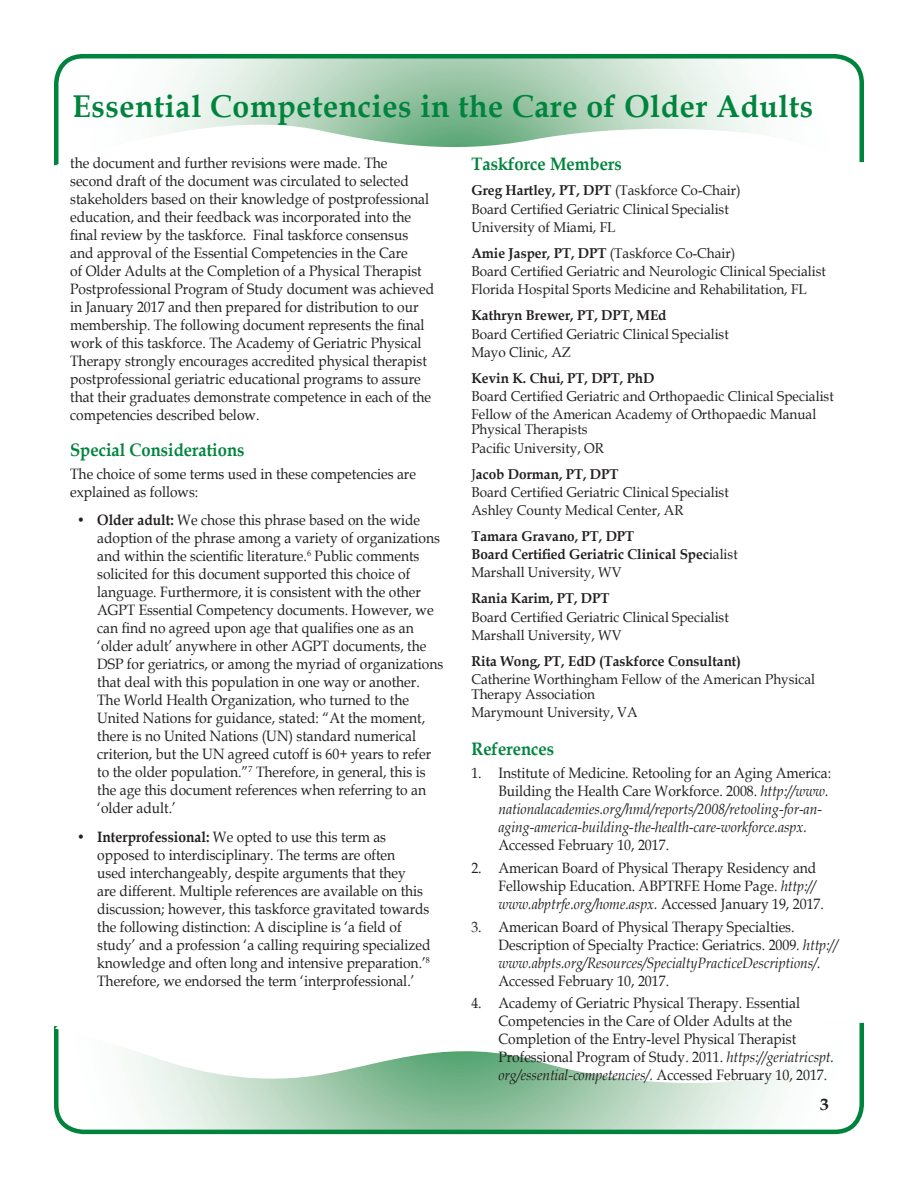
<style>
.page{position:relative;width:918px;height:1188px;background:#fff}
.page>*{position:absolute;margin:0;border:0;box-sizing:border-box;transform-origin:0 0}
.t1{font:700 31.5px "Book Antiqua";letter-spacing:.02em;color:#00843d;scale:.96 1}
.t2{font:700 18px "Book Antiqua";color:#00843d;scale:.92 1}
.t3{font:700 16.5px "Book Antiqua";color:#231f20;scale:1.1 1}
.t4{font:15px/18px "Book Antiqua";color:#231f20;scale:.92 1}
.t5{font:italic 15px/18px "Book Antiqua";color:#231f20;scale:.92 1}
.t6{font:14.25px/18.3px "Book Antiqua";color:#231f20;scale:.95 1}
.t7{font:700 14.25px/18.3px "Book Antiqua";color:#231f20;scale:.95 1}
.s1{font-weight:700}
.s2{font-weight:400}
.s3{font-style:normal}
.s4{font-style:italic}
</style>
<div class="page">
<svg style="left:54px;top:1022px;width:810px;height:113px"></svg>
<svg style="left:55px;top:1022px;width:804px;height:67px"></svg>
<svg style="left:54px;top:54px;width:810px;height:112px"></svg>
<svg style="left:55px;top:118px;width:806px;height:48px"></svg>
<h1 class="t1" style="left:72px;top:85px;width:773px">Essential Competencies in the Care of Older Adults</h1>
<p class="t4" style="left:70px;top:153px;width:397px">the document and further revisions were made. The<br>second draft of the document was circulated to selected stakeholders based on their knowledge of postprofessional education, and their feedback was incorporated into the final review by the taskforce. Final taskforce consensus and approval of the Essential Competencies in the Care<br>of Older Adults at the Completion of a Physical Therapist Postprofessional Program of Study document was achieved in January 2017 and then prepared for distribution to our membership. The following document represents the final work of this taskforce. The Academy of Geriatric Physical Therapy strongly encourages accredited physical therapist postprofessional geriatric educational programs to assure that their graduates demonstrate competence in each of the competencies described below.</p>
<p class="t2" style="left:70px;top:437px;width:191px">Special Considerations</p>
<p class="t4" style="left:70px;top:464px;width:377px">The choice of some terms used in these competencies are explained as follows:</p>
<p class="t4" style="left:97px;top:511px;width:378px;text-indent:-20px"><span class="s1">• Older adult:</span> We chose this phrase based on the wide adoption of the phrase among a variety of organizations and within the scientific literature.<sup>6</sup> Public comments solicited for this document supported this choice of language. Furthermore, it is consistent with the other AGPT Essential Competency documents. However, we can find no agreed upon age that qualifies one as an ‘older adult’ anywhere in other AGPT documents, the DSP for geriatrics, or among the myriad of organizations that deal with this population in one way or another.<br>The World Health Organization, who turned to the United Nations for guidance, stated: “At the moment, there is no United Nations (UN) standard numerical criterion, but the UN agreed cutoff is 60+ years to refer to the older population.”<sup>7</sup> Therefore, in general, this is the age this document references when referring to an ‘older adult.’</p>
<p class="t4" style="left:97px;top:828px;width:364px;text-indent:-20px"><span class="s1">• Interprofessional:</span> We opted to use this term as opposed to interdisciplinary. The terms are often<br>used interchangeably, despite arguments that they<br>are different. Multiple references are available on this discussion; however, this taskforce gravitated towards the following distinction: A discipline is ‘a field of study’ and a profession ‘a calling requiring specialized knowledge and often long and intensive preparation.’<sup>8<br></sup>Therefore, we endorsed the term ‘interprofessional.’</p>
<p class="t2" style="left:471px;top:151px;width:165px">Taskforce Members</p>
<p class="t6" style="left:471px;top:181px;width:285px"><span class="s1">Greg Hartley, PT, DPT</span> (Taskforce Co-Chair)<br>Board Certified Geriatric Clinical Specialist<br>University of Miami, FL</p>
<p class="t6" style="left:471px;top:244px;width:375px"><span class="s1">Amie Jasper, PT, DPT</span> (Taskforce Co-Chair)<br>Board Certified Geriatric and Neurologic Clinical Specialist<br>Florida Hospital Sports Medicine and Rehabilitation, FL</p>
<p class="t7" style="left:471px;top:306px;width:207px">Kathryn Brewer, PT, DPT, MEd</p>
<p class="t6" style="left:471px;top:324px;width:272px">Board Certified Geriatric Clinical Specialist<br>Mayo Clinic, AZ</p>
<p class="t7" style="left:471px;top:369px;width:194px">Kevin K. Chui, PT, DPT, PhD</p>
<p class="t6" style="left:471px;top:387px;width:383px">Board Certified Geriatric and Orthopaedic Clinical Specialist<br>Fellow of the American Academy of Orthopaedic Manual</p>
<p class="t6" style="left:471px;top:420px;width:141px">Physical Therapists<br>Pacific University, OR</p>
<p class="t6" style="left:471px;top:464px;width:272px">J<span class="s1">acob Dorman, PT, DPT<br></span>Board Certified Geriatric Clinical Specialist<br>Ashley County Medical Center, AR</p>
<p class="t7" style="left:471px;top:527px;width:282px">Tamara Gravano, PT, DPT<br>Board Certified Geriatric Clinical Spec<span class="s2">ialist<br>Marshall University, WV</span></p>
<p class="t7" style="left:471px;top:589px;width:147px">Rania Karim, PT, DPT</p>
<p class="t6" style="left:471px;top:607px;width:272px">Board Certified Geriatric Clinical Specialist<br>Marshall University, WV</p>
<p class="t7" style="left:471px;top:652px;width:285px">Rita Wong, PT, EdD (Taskforce Consultant)</p>
<p class="t6" style="left:471px;top:671px;width:363px;line-height:15px">Catherine Worthingham Fellow of the American Physical<br>Therapy Association</p>
<p class="t6" style="left:471px;top:703px;width:176px">Marymount University, VA</p>
<p class="t2" style="left:471px;top:737px;width:91px">References</p>
<p class="t5" style="left:498px;top:764px;width:363px;text-indent:-27px"><span class="s3">1. Institute of Medicine. Retooling for an Aging America:<br>Building the Health Care Workforce. 2008.</span> http://www. nationalacademies.org/hmd/reports/2008/retooling-for-an&shy;aging-america-building-the-health-care-workforce.aspx.</p>
<p class="t4" style="left:498px;top:836px;width:187px">Accessed February 10, 2017.</p>
<p class="t4" style="left:498px;top:859px;width:355px;text-indent:-27px">2. American Board of Physical Therapy Residency and<br>Fellowship Education. ABPTRFE Home Page. <span class="s4">http:// www.abptrfe.org/home.aspx.</span> Accessed January 19, 2017.</p>
<p class="t4" style="left:498px;top:917px;width:370px;text-indent:-27px">3. American Board of Physical Therapy Specialties.<br>Description of Specialty Practice: Geriatrics. 2009. <span class="s4">http:// www.abpts.org/Resources/SpecialtyPracticeDescriptions/.</span></p>
<p class="t4" style="left:498px;top:971px;width:187px">Accessed February 10, 2017.</p>
<p class="t4" style="left:498px;top:994px;width:366px;text-indent:-27px">4. Academy of Geriatric Physical Therapy. Essential Competencies in the Care of Older Adults at the Completion of the Entry-level Physical Therapist Professional Program of Study. 2011. <span class="s4">https://geriatricspt. org/essential-competencies/.</span> Accessed February 10, 2017.</p>
<p class="t3" style="left:820px;top:1093px;width:10px">3</p>
</div>
